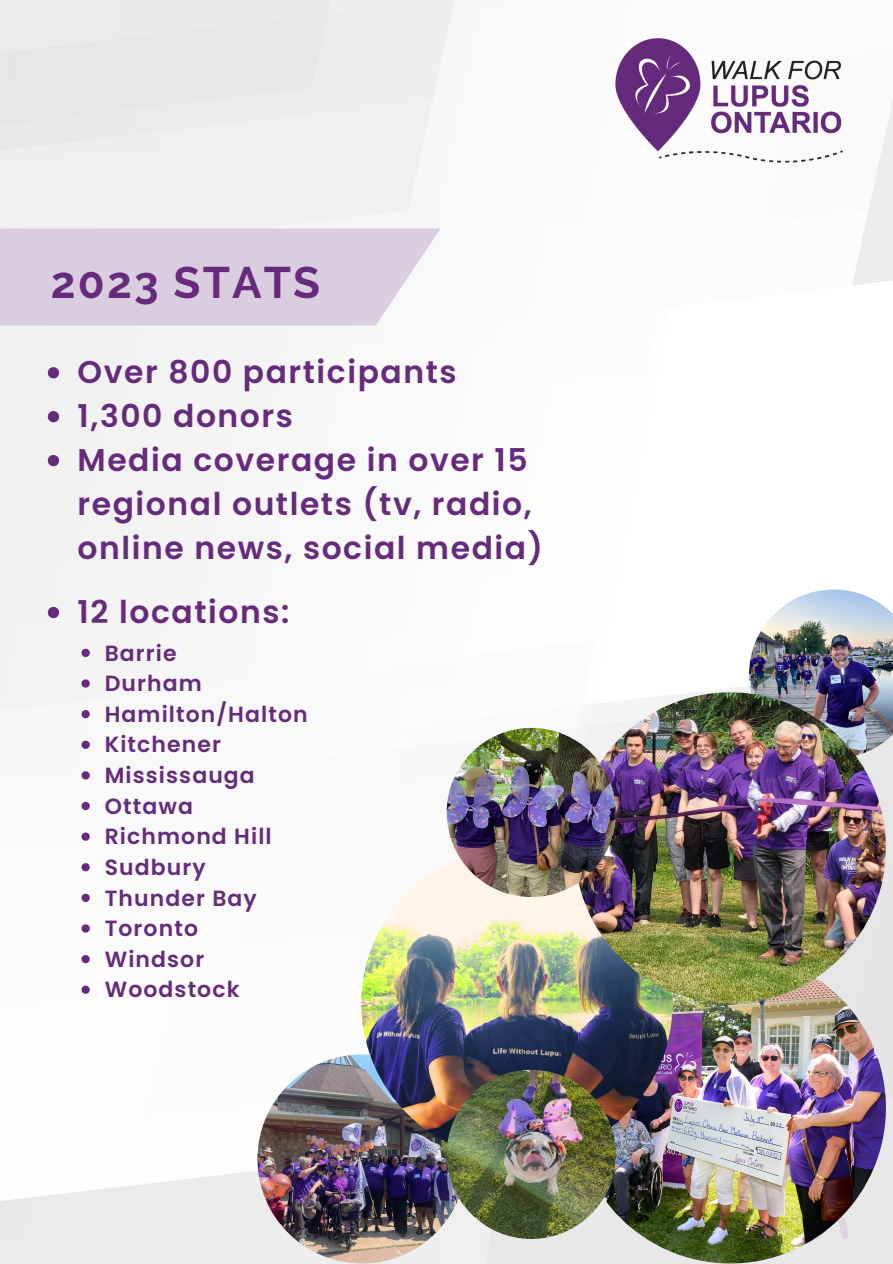
<style>
.page{position:relative;width:893px;height:1264px;background:#fff}
.page>*{position:absolute;margin:0;border:0;box-sizing:border-box;transform-origin:0 0}
.t1{font:700 43.95px "Raleway";letter-spacing:.05em;color:#662b7c}
.t2{font:600 31.35px/43.8px "Poppins";letter-spacing:.05em;color:#662b7c}
.t3{font:600 21.9px "Poppins";letter-spacing:.05em;color:#662b7c}
</style>
<div class="page">
<img style="left:0;top:0;width:892px;height:1263px">
<img style="left:607px;top:35px;width:246px;height:139px">
<svg style="left:815px;top:1204px;width:37px;height:34px"></svg>
<svg style="left:0;top:228px;width:440px;height:97px;background:#dccfe1"></svg>
<img style="left:574px;top:952px;width:311px;height:311px;border-radius:50%">
<img style="left:257px;top:1054px;width:209px;height:209px;border-radius:50%">
<img style="left:361px;top:847px;width:311px;height:311px;border-radius:50%">
<img style="left:749px;top:589px;width:143px;height:169px">
<img style="left:574px;top:692px;width:311px;height:311px;border-radius:50%">
<img style="left:446px;top:1069px;width:169px;height:169px;border-radius:50%">
<img style="left:446px;top:728px;width:169px;height:169px;border-radius:50%">
<svg style="left:48px;top:367px;width:11px;height:11px"></svg>
<svg style="left:48px;top:411px;width:11px;height:11px"></svg>
<svg style="left:48px;top:455px;width:11px;height:11px"></svg>
<svg style="left:48px;top:607px;width:11px;height:11px"></svg>
<svg style="left:81px;top:648px;width:9px;height:9px"></svg>
<svg style="left:81px;top:679px;width:9px;height:8px"></svg>
<svg style="left:81px;top:710px;width:9px;height:8px"></svg>
<svg style="left:81px;top:740px;width:9px;height:9px"></svg>
<svg style="left:81px;top:771px;width:9px;height:8px"></svg>
<svg style="left:81px;top:801px;width:9px;height:9px"></svg>
<svg style="left:81px;top:832px;width:9px;height:8px"></svg>
<svg style="left:81px;top:863px;width:9px;height:8px"></svg>
<svg style="left:81px;top:893px;width:9px;height:9px"></svg>
<svg style="left:81px;top:924px;width:9px;height:8px"></svg>
<svg style="left:81px;top:955px;width:9px;height:8px"></svg>
<svg style="left:81px;top:985px;width:9px;height:8px"></svg>
<p class="t1" style="left:51px;top:257px;width:271px">2023 STATS</p>
<p class="t2" style="left:78px;top:350px;width:380px">Over 800 participants</p>
<p class="t2" style="left:78px;top:394px;width:217px">1,300 donors</p>
<p class="t2" style="left:78px;top:438px;width:467px">Media coverage in over 15 regional outlets (tv, radio, online news, social media)</p>
<p class="t2" style="left:78px;top:589px;width:213px">12 locations:</p>
<p class="t3" style="left:105px;top:637px;width:73px">Barrie</p>
<p class="t3" style="left:105px;top:668px;width:99px">Durham</p>
<p class="t3" style="left:105px;top:698px;width:204px">Hamilton/Halton</p>
<p class="t3" style="left:105px;top:729px;width:118px">Kitchener</p>
<p class="t3" style="left:105px;top:760px;width:152px">Mississauga</p>
<p class="t3" style="left:105px;top:790px;width:90px">Ottawa</p>
<p class="t3" style="left:105px;top:821px;width:168px">Richmond Hill</p>
<p class="t3" style="left:105px;top:851px;width:102px">Sudbury</p>
<p class="t3" style="left:105px;top:882px;width:154px">Thunder Bay</p>
<p class="t3" style="left:105px;top:913px;width:95px">Toronto</p>
<p class="t3" style="left:105px;top:943px;width:101px">Windsor</p>
<p class="t3" style="left:105px;top:974px;width:136px">Woodstock</p>
</div>
